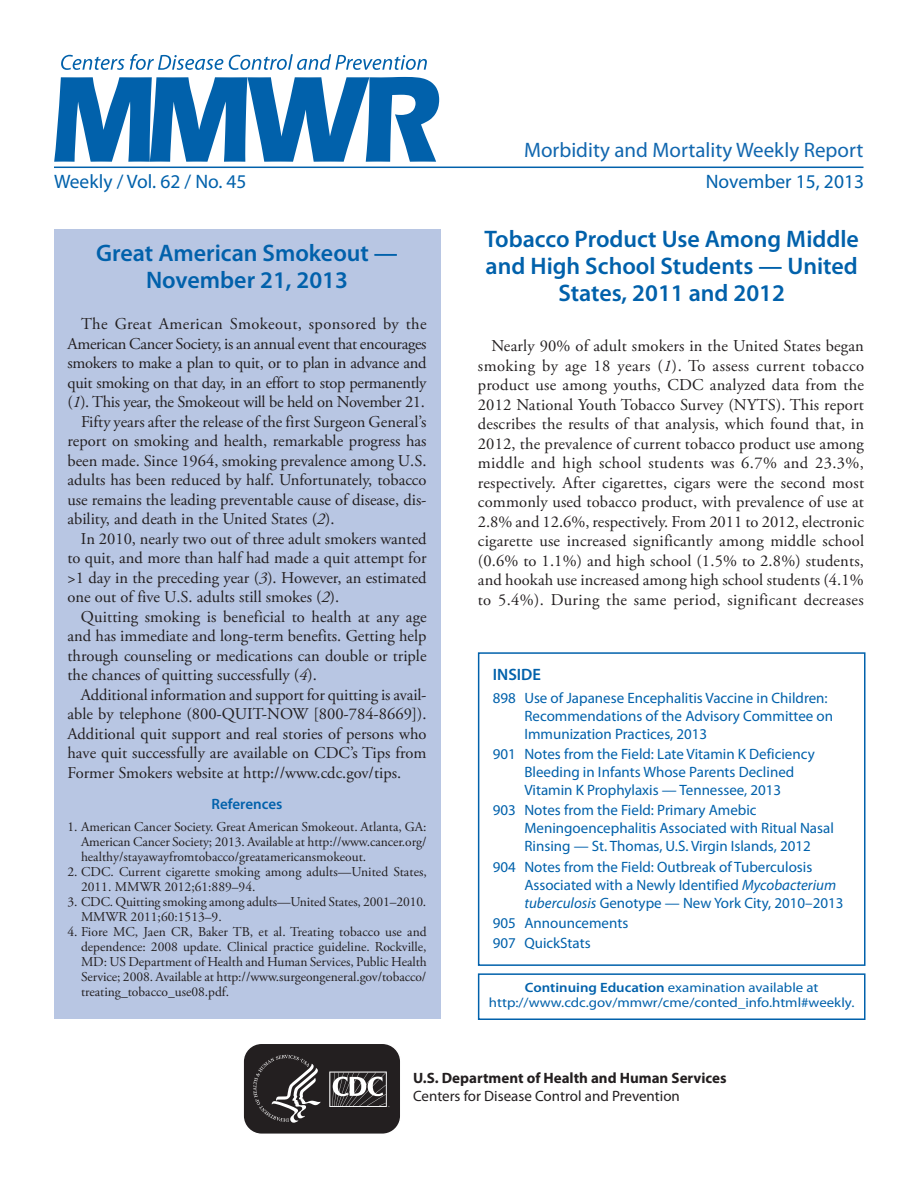
<style>
.page{position:relative;width:918px;height:1188px;background:#fff}
.page>*{position:absolute;margin:0;border:0;box-sizing:border-box;transform-origin:0 0}
.headline{font:600 24px/27px "Myriad Pro";color:#0161ab;text-align:center}
.t1{font:21px "Myriad Pro";color:#1167af}
.cover_date_vol{font:19.5px "Myriad Pro";color:#0161ab}
.body_copy{font:16.5px/19.5px "Adobe Garamond Pro";color:#231f20;text-align:justify}
.inside{font:600 16.5px "Myriad Pro";color:#0161ab}
.toc_headline_to_999{font:15px/18px "Myriad Pro";color:#0161ab}
.t2{font:700 15px/18px "Myriad Pro";color:#231f20}
.t3{font:600 15px "Myriad Pro";color:#0161ab}
.t4{font:13.5px/15px "Adobe Garamond Pro";color:#231f20;text-align:justify}
.ce_callout_box{font:13.5px/15px "Myriad Pro";color:#0161ab;text-align:center;scale:1.1 1}
.s1{font-style:italic}
.s2{font-weight:600}
.s3{font-weight:400}
</style>
<div class="page">
<div style="left:478px;top:652px;width:388px;height:314px;border:2px solid #0161ab"></div>
<div style="left:478px;top:973px;width:388px;height:47px;border:2px solid #0161ab"></div>
<svg style="left:243px;top:1045px;width:157px;height:89px"></svg>
<hr style="left:54px;top:167px;width:810px;height:1px;background:#0161ab">
<svg style="left:54px;top:77px;width:385px;height:85px"></svg>
<svg style="left:61px;top:54px;width:366px;height:16px"></svg>
<div style="left:54px;top:230px;width:386px;height:789px;background:#b8c6e3"></div>
<p class="t1" style="left:524px;top:137px;width:341px">Morbidity and Mortality Weekly Report</p>
<p class="cover_date_vol" style="left:54px;top:169px;width:194px">Weekly / Vol. 62 / No. 45</p>
<p class="cover_date_vol" style="left:706px;top:169px;width:160px">November 15, 2013</p>
<p class="headline" style="left:96px;top:239px;width:303px">Great American Smokeout —<br>November 21, 2013</p>
<p class="body_copy" style="left:68px;top:315px;width:361px;text-indent:13px">The Great American Smokeout, sponsored by the American Cancer Society, is an annual event that encourages smokers to make a plan to quit, or to plan in advance and quit smoking on that day, in an effort to stop permanently (<span class="s1">1</span>). This year, the Smokeout will be held on November 21.</p>
<p class="body_copy" style="left:68px;top:412px;width:361px;text-indent:13px">Fifty years after the release of the first Surgeon General’s report on smoking and health, remarkable progress has been made. Since 1964, smoking prevalence among U.S. adults has been reduced by half. Unfortunately, tobacco use remains the leading preventable cause of disease, dis&shy;ability, and death in the United States (<span class="s1">2</span>).</p>
<p class="body_copy" style="left:68px;top:529px;width:361px;text-indent:13px">In 2010, nearly two out of three adult smokers wanted to quit, and more than half had made a quit attempt for &gt;1 day in the preceding year (<span class="s1">3</span>). However, an estimated one out of five U.S. adults still smokes (<span class="s1">2</span>).</p>
<p class="body_copy" style="left:68px;top:607px;width:361px;text-indent:13px">Quitting smoking is beneficial to health at any age and has immediate and long-term benefits. Getting help through counseling or medications can double or triple the chances of quitting successfully (<span class="s1">4</span>).</p>
<p class="body_copy" style="left:67px;top:685px;width:361px;text-indent:14px">Additional information and support for quitting is avail&shy;able by telephone (800-QUIT-NOW [800-784-8669]).<br>Additional quit support and real stories of persons who have quit successfully are available on CDC’s Tips from Former Smokers website at http://www.cdc.gov/tips.</p>
<p class="t3" style="left:212px;top:795px;width:72px">References</p>
<p class="t4" style="left:81px;top:820px;width:347px;text-indent:-14px">1. American Cancer Society. Great American Smokeout. Atlanta, GA:<br>American Cancer Society; 2013. Available at http://www.cancer.org/ healthy/stayawayfromtobacco/greatamericansmokeout.</p>
<p class="t4" style="left:81px;top:865px;width:347px;text-indent:-14px">2. CDC. Current cigarette smoking among adults—United States,<br>2011. MMWR 2012;61:889–94.</p>
<p class="t4" style="left:81px;top:895px;width:347px;text-indent:-14px">3. CDC. Quitting smoking among adults—United States, 2001–2010.<br>MMWR 2011;60:1513–9.</p>
<p class="t4" style="left:81px;top:925px;width:347px;text-indent:-14px">4. Fiore MC, Jaen CR, Baker TB, et al. Treating tobacco use and dependence: 2008 update. Clinical practice guideline. Rockville, MD: US Department of Health and Human Services, Public Health Service; 2008. Available at http://www.surgeongeneral.gov/tobacco/ treating_tobacco_use08.pdf.</p>
<p class="headline" style="left:484px;top:225px;width:376px">Tobacco Product Use Among Middle and High School Students — United<br>States, 2011 and 2012</p>
<p class="body_copy" style="left:478px;top:337px;width:388px;text-indent:13px">Nearly 90% of adult smokers in the United States began smoking by age 18 years (<span class="s1">1</span>). To assess current tobacco product use among youths, CDC analyzed data from the 2012 National Youth Tobacco Survey (NYTS). This report describes the results of that analysis, which found that, in 2012, the prevalence of current tobacco product use among middle and high school students was 6.7% and 23.3%, respectively. After cigarettes, cigars were the second most commonly used tobacco product, with prevalence of use at 2.8% and 12.6%, respectively. From 2011 to 2012, electronic cigarette use increased significantly among middle school (0.6% to 1.1%) and high school (1.5% to 2.8%) students, and hookah use increased among high school students (4.1% to 5.4%). During the same period, significant decreases</p>
<p class="inside" style="left:493px;top:664px;width:50px">INSIDE</p>
<p class="toc_headline_to_999" style="left:524px;top:689px;width:310px;text-indent:-32px">898 Use of Japanese Encephalitis Vaccine in Children:<br>Recommendations of the Advisory Committee on<br>Immunization Practices, 2013</p>
<p class="toc_headline_to_999" style="left:524px;top:745px;width:292px;text-indent:-31px">901 Notes from the Field: Late Vitamin K Deficiency<br>Bleeding in Infants Whose Parents Declined<br>Vitamin K Prophylaxis — Tennessee, 2013</p>
<p class="toc_headline_to_999" style="left:524px;top:801px;width:311px;text-indent:-31px">903 Notes from the Field: Primary Amebic<br>Meningoencephalitis Associated with Ritual Nasal<br>Rinsing — St. Thomas, U.S. Virgin Islands, 2012</p>
<p class="toc_headline_to_999" style="left:524px;top:857px;width:321px;text-indent:-31px">904 Notes from the Field: Outbreak of Tuberculosis<br>Associated with a Newly Identified <span class="s1">Mycobacterium tuberculosis</span> Genotype — New York City, 2010–2013</p>
<p class="toc_headline_to_999" style="left:493px;top:913px;width:137px">905 Announcements</p>
<p class="toc_headline_to_999" style="left:493px;top:934px;width:99px">907 QuickStats</p>
<p class="ce_callout_box" style="left:489px;top:980px;width:334px"><span class="s2">Continuing Education</span> examination available at http://www.cdc.gov/mmwr/cme/conted_info.html#weekly.</p>
<p class="t2" style="left:413px;top:1069px;width:315px">U.S. Department of Health and Human Services<br><span class="s3">Centers for Disease Control and Prevention</span></p>
</div>
